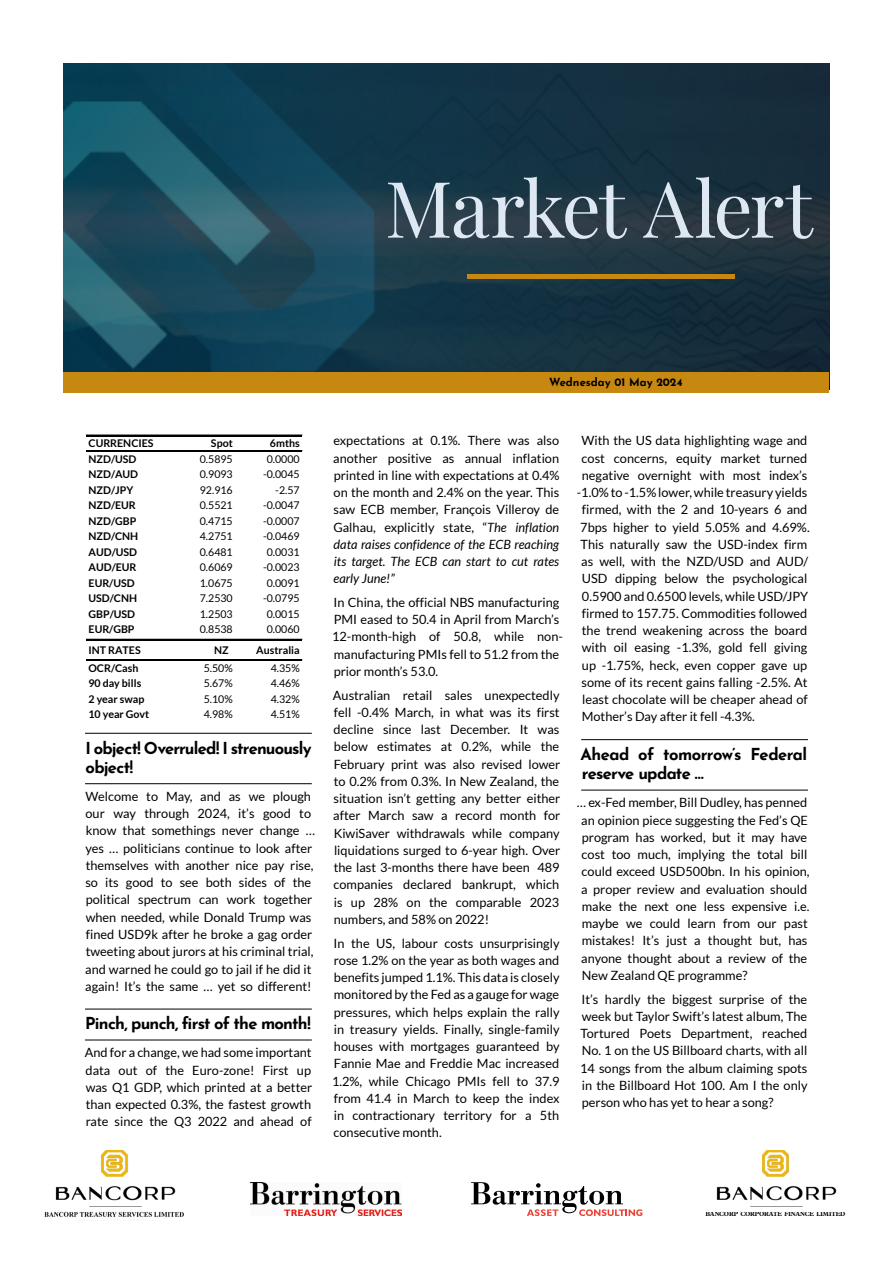
<style>
.page{position:relative;width:893px;height:1263px;background:#fff}
.page>*{position:absolute;margin:0;border:0;box-sizing:border-box;transform-origin:0 0}
.t1{font:78px "Playfair Display";letter-spacing:-.03em;color:#dee8f3}
.t2{font:700 16.5px/19.5px "Josefin Sans";letter-spacing:-.045em;color:#000}
.t3{font:12.75px/17.2px "Lato";color:#000;text-align:justify}
.t4{font:700 11.25px "Josefin Sans";color:#000}
.t5{font:10.65px "Lato";color:#000}
.t6{font:700 10.65px "Lato";color:#000}
.t7{font:700 6.45px "Plantin Std";letter-spacing:-.01em;color:#000;scale:.93 1}
.s1{font-style:italic}
</style>
<div class="page">
<hr style="left:85px;top:733px;width:227px;height:1px;background:#000">
<hr style="left:85px;top:783px;width:227px;height:1px;background:#000">
<hr style="left:85px;top:1009px;width:227px;height:1px;background:#000">
<hr style="left:85px;top:1040px;width:227px;height:1px;background:#000">
<hr style="left:86px;top:435px;width:216px;height:1px;background:#000">
<hr style="left:86px;top:450px;width:216px;height:1px;background:#000">
<hr style="left:86px;top:639px;width:216px;height:1px;background:#000">
<hr style="left:86px;top:659px;width:216px;height:1px;background:#000">
<hr style="left:86px;top:660px;width:216px;height:1px;background:#000">
<hr style="left:581px;top:739px;width:227px;height:1px;background:#000">
<hr style="left:581px;top:790px;width:227px;height:1px;background:#000">
<img style="left:44px;top:1150px;width:140px;height:67px">
<img style="left:251px;top:1182px;width:151px;height:33px">
<img style="left:716px;top:1150px;width:121px;height:57px">
<img style="left:64px;top:64px;width:765px;height:308px">
<div style="left:64px;top:372px;width:765px;height:21px;background:#c78812"></div>
<hr style="left:467px;top:275px;width:268px;height:4px;background:#c78812">
<svg style="left:471px;top:1182px;width:171px;height:34px"></svg>
<h1 class="t1" style="left:385px;top:148px;width:429px">Market Alert</h1>
<p class="t4" style="left:549px;top:372px;width:135px">Wednesday 01 May 2024</p>
<p class="t6" style="left:89px;top:437px;width:67px">CURRENCIES</p>
<p class="t6" style="left:211px;top:437px;width:23px">Spot</p>
<p class="t6" style="left:270px;top:437px;width:31px">6mths</p>
<p class="t6" style="left:89px;top:453px;width:49px">NZD/USD</p>
<p class="t5" style="left:200px;top:453px;width:34px">0.5895</p>
<p class="t5" style="left:267px;top:453px;width:34px">0.0000</p>
<p class="t6" style="left:89px;top:468px;width:51px">NZD/AUD</p>
<p class="t5" style="left:200px;top:468px;width:34px">0.9093</p>
<p class="t5" style="left:263px;top:468px;width:38px">-0.0045</p>
<p class="t6" style="left:89px;top:484px;width:46px">NZD/JPY</p>
<p class="t5" style="left:200px;top:484px;width:34px">92.916</p>
<p class="t5" style="left:275px;top:484px;width:26px">-2.57</p>
<p class="t6" style="left:89px;top:499px;width:49px">NZD/EUR</p>
<p class="t5" style="left:200px;top:499px;width:34px">0.5521</p>
<p class="t5" style="left:263px;top:499px;width:38px">-0.0047</p>
<p class="t6" style="left:89px;top:515px;width:49px">NZD/GBP</p>
<p class="t5" style="left:200px;top:515px;width:34px">0.4715</p>
<p class="t5" style="left:263px;top:515px;width:38px">-0.0007</p>
<p class="t6" style="left:89px;top:530px;width:51px">NZD/CNH</p>
<p class="t5" style="left:200px;top:530px;width:34px">4.2751</p>
<p class="t5" style="left:263px;top:530px;width:38px">-0.0469</p>
<p class="t6" style="left:89px;top:546px;width:50px">AUD/USD</p>
<p class="t5" style="left:200px;top:546px;width:34px">0.6481</p>
<p class="t5" style="left:267px;top:546px;width:34px">0.0031</p>
<p class="t6" style="left:89px;top:561px;width:49px">AUD/EUR</p>
<p class="t5" style="left:200px;top:561px;width:34px">0.6069</p>
<p class="t5" style="left:263px;top:561px;width:38px">-0.0023</p>
<p class="t6" style="left:89px;top:577px;width:48px">EUR/USD</p>
<p class="t5" style="left:200px;top:577px;width:34px">1.0675</p>
<p class="t5" style="left:267px;top:577px;width:34px">0.0091</p>
<p class="t6" style="left:89px;top:592px;width:50px">USD/CNH</p>
<p class="t5" style="left:200px;top:592px;width:34px">7.2530</p>
<p class="t5" style="left:263px;top:592px;width:38px">-0.0795</p>
<p class="t6" style="left:89px;top:607px;width:48px">GBP/USD</p>
<p class="t5" style="left:200px;top:608px;width:34px">1.2503</p>
<p class="t5" style="left:267px;top:608px;width:34px">0.0015</p>
<p class="t6" style="left:89px;top:623px;width:47px">EUR/GBP</p>
<p class="t5" style="left:200px;top:623px;width:34px">0.8538</p>
<p class="t5" style="left:267px;top:623px;width:34px">0.0060</p>
<p class="t6" style="left:89px;top:644px;width:54px">INT RATES</p>
<p class="t6" style="left:214px;top:644px;width:16px">NZ</p>
<p class="t6" style="left:256px;top:644px;width:45px">Australia</p>
<p class="t6" style="left:89px;top:662px;width:51px">OCR/Cash</p>
<p class="t5" style="left:204px;top:662px;width:31px">5.50%</p>
<p class="t5" style="left:271px;top:662px;width:31px">4.35%</p>
<p class="t6" style="left:89px;top:677px;width:54px">90 day bills</p>
<p class="t5" style="left:204px;top:677px;width:31px">5.67%</p>
<p class="t5" style="left:271px;top:677px;width:31px">4.46%</p>
<p class="t6" style="left:89px;top:693px;width:57px">2 year swap</p>
<p class="t5" style="left:204px;top:693px;width:31px">5.10%</p>
<p class="t5" style="left:271px;top:693px;width:31px">4.32%</p>
<p class="t6" style="left:89px;top:708px;width:62px">10 year Govt</p>
<p class="t5" style="left:204px;top:708px;width:31px">4.98%</p>
<p class="t5" style="left:271px;top:708px;width:31px">4.51%</p>
<p class="t2" style="left:85px;top:736px;width:228px">I object! Overruled! I strenuously object!</p>
<p class="t3" style="left:85px;top:788px;width:231px;text-align:left">Welcome to May, and as we plough our way through 2024, it’s good to know that somethings never change … yes … politicians continue to look after themselves with another nice pay rise, so its good to see both sides of the political spectrum can work together when needed, while Donald Trump was fined USD9k after he broke a gag order tweeting about jurors at his criminal trial, and warned he could go to jail if he did it again! It’s the same … yet so different!</p>
<p class="t2" style="left:85px;top:1011px;width:227px">Pinch, punch, first of the month!</p>
<p class="t3" style="left:85px;top:1044px;width:229px">And for a change, we had some important data out of the Euro-zone! First up was Q1 GDP, which printed at a better than expected 0.3%, the fastest growth rate since the Q3 2022 and ahead of</p>
<p class="t3" style="left:333px;top:432px;width:228px">expectations at 0.1%. There was also another positive as annual inflation printed in line with expectations at 0.4% on the month and 2.4% on the year. This saw ECB member, François Villeroy de Galhau, explicitly state, “<span class="s1">The inflation data raises confidence of the ECB reaching its target. The ECB can start to cut rates early June!”</span></p>
<p class="t3" style="left:332px;top:594px;width:232px;text-align:left">In China, the official NBS manufacturing PMI eased to 50.4 in April from March’s 12-month-high of 50.8, while non&shy;manufacturing PMIs fell to 51.2 from the prior month’s 53.0.</p>
<p class="t3" style="left:333px;top:686px;width:229px">Australian retail sales unexpectedly fell -0.4% March, in what was its first decline since last December. It was below estimates at 0.2%, while the February print was also revised lower to 0.2% from 0.3%. In New Zealand, the situation isn’t getting any better either after March saw a record month for KiwiSaver withdrawals while company liquidations surged to 6-year high. Over the last 3-months there have been 489 companies declared bankrupt, which is up 28% on the comparable 2023 numbers, and 58% on 2022!</p>
<p class="t3" style="left:332px;top:934px;width:229px">In the US, labour costs unsurprisingly rose 1.2% on the year as both wages and benefits jumped 1.1%. This data is closely monitored by the Fed as a gauge for wage pressures, which helps explain the rally in treasury yields. Finally, single-family houses with mortgages guaranteed by Fannie Mae and Freddie Mac increased 1.2%, while Chicago PMIs fell to 37.9 from 41.4 in March to keep the index in contractionary territory for a 5th consecutive month.</p>
<p class="t3" style="left:582px;top:432px;width:227px">With the US data highlighting wage and</p>
<p class="t3" style="left:582px;top:449px;width:227px">cost concerns, equity market turned</p>
<p class="t3" style="left:582px;top:466px;width:227px">negative overnight with most index’s</p>
<p class="t3" style="left:577px;top:484px;width:232px">-1.0% to -1.5% lower, while treasury yields</p>
<p class="t3" style="left:582px;top:501px;width:227px">firmed, with the 2 and 10-years 6 and</p>
<p class="t3" style="left:580px;top:518px;width:231px">7bps higher to yield 5.05% and 4.69%.</p>
<p class="t3" style="left:581px;top:535px;width:228px">This naturally saw the USD-index firm</p>
<p class="t3" style="left:581px;top:553px;width:228px">as well, with the NZD/USD and AUD/</p>
<p class="t3" style="left:582px;top:570px;width:227px">USD dipping below the psychological</p>
<p class="t3" style="left:582px;top:587px;width:228px">0.5900 and 0.6500 levels, while USD/JPY</p>
<p class="t3" style="left:582px;top:604px;width:227px">firmed to 157.75. Commodities followed</p>
<p class="t3" style="left:582px;top:622px;width:227px">the trend weakening across the board</p>
<p class="t3" style="left:582px;top:639px;width:227px">with oil easing -1.3%, gold fell giving</p>
<p class="t3" style="left:582px;top:656px;width:227px">up -1.75%, heck, even copper gave up</p>
<p class="t3" style="left:581px;top:673px;width:228px">some of its recent gains falling -2.5%. At</p>
<p class="t3" style="left:582px;top:691px;width:227px">least chocolate will be cheaper ahead of</p>
<p class="t3" style="left:582px;top:708px;width:174px">Mother’s Day after it fell -4.3%.</p>
<p class="t2" style="left:580px;top:742px;width:228px">Ahead of tomorrow’s Federal reserve update …</p>
<p class="t3" style="left:581px;top:794px;width:230px;text-align:left;text-indent:-5px">… ex-Fed member, Bill Dudley, has penned an opinion piece suggesting the Fed’s QE program has worked, but it may have cost too much, implying the total bill could exceed USD500bn. In his opinion, a proper review and evaluation should make the next one less expensive i.e. maybe we could learn from our past mistakes! It’s just a thought but, has anyone thought about a review of the New Zealand QE programme?</p>
<p class="t3" style="left:580px;top:990px;width:229px">It’s hardly the biggest surprise of the week but Taylor Swift’s latest album, The Tortured Poets Department, reached No. 1 on the US Billboard charts, with all 14 songs from the album claiming spots in the Billboard Hot 100. Am I the only person who has yet to hear a song?</p>
<p class="t7" style="left:705px;top:1210px;width:152px">BANCORP CORPORATE FINANCE LIMITED</p>
</div>
